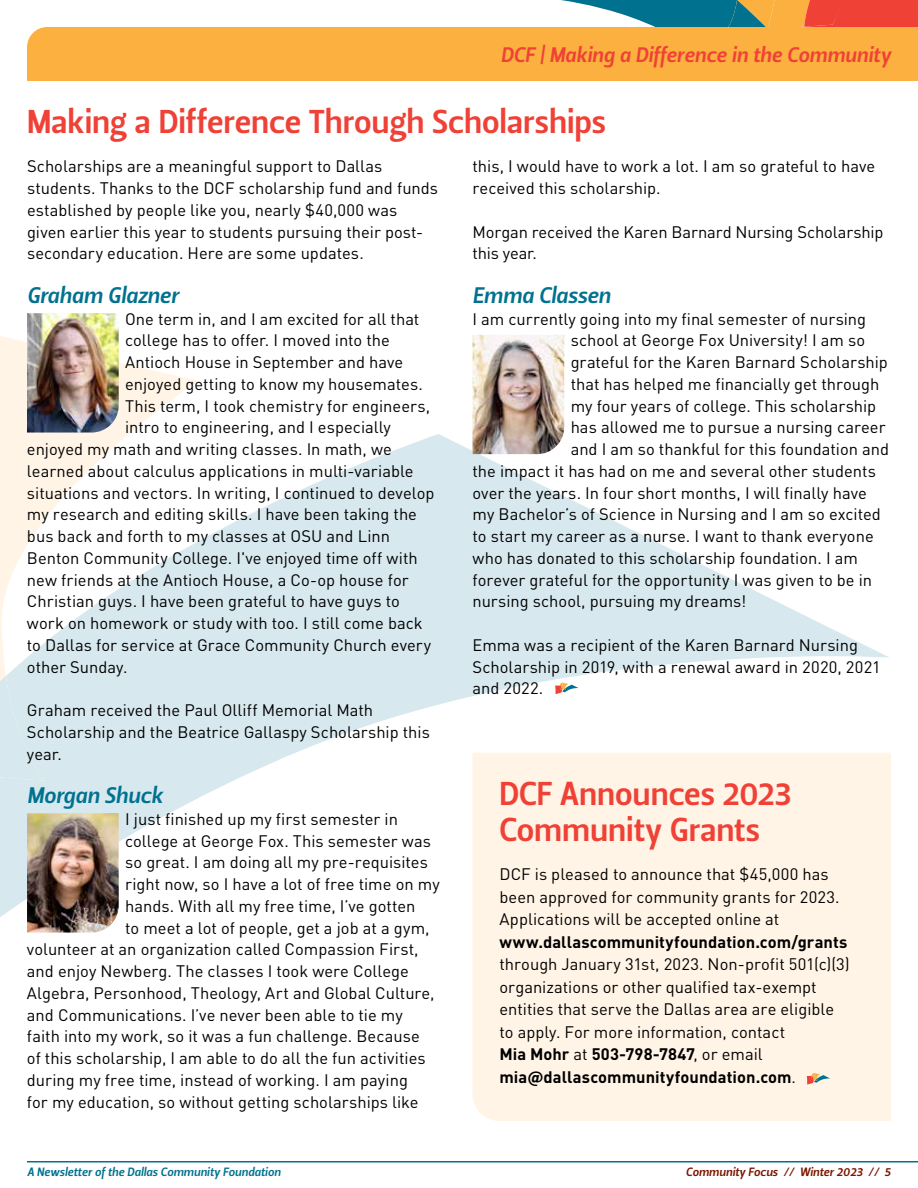
<style>
.page{position:relative;width:918px;height:1188px;background:#fff}
.page>*{position:absolute;margin:0;border:0;box-sizing:border-box;transform-origin:0 0}
.t1{font:33px/36px "Leitura Sans Grot 3";letter-spacing:-.005em;color:#ef4136}
.t2{font:22.5px "Leitura Sans Italic 3";color:#00728f}
.t3{font:21px "Leitura Sans Italic 3";color:#ef4136}
.t4{font:16.5px/21.8px "DINOT";color:#000}
.t5{font:700 16.5px "DINOT";letter-spacing:.005em;color:#000}
.t6{font:12px "Leitura Sans Italic 3";color:#00728f}
.t7{font:12px "Leitura Sans Italic 3";color:#7a1600}
.s1{font-weight:700}
</style>
<div class="page">
<svg style="left:0;top:336px;width:198px;height:98px;fill:#fff4e6"></svg>
<svg style="left:0;top:434px;width:889px;height:483px"></svg>
<div style="left:0;top:676px;width:45px;height:105px;background:#d7e8ee"></div>
<div style="left:472px;top:753px;width:419px;height:368px;background:#fff4e6"></div>
<svg style="left:561px;top:0;width:357px;height:27px;background:#988278"></svg>
<div style="left:27px;top:27px;width:891px;height:54px;background:#fbb040"></div>
<hr style="left:27px;top:1161px;width:891px;height:1px;background:#00728f">
<img style="left:27px;top:313px;width:92px;height:120px">
<img style="left:27px;top:813px;width:92px;height:120px">
<img style="left:472px;top:335px;width:92px;height:119px">
<svg style="left:555px;top:683px;width:24px;height:11px"></svg>
<svg style="left:807px;top:1073px;width:23px;height:12px"></svg>
<p class="t3" style="left:501px;top:41px;width:392px">DCF | Making a Difference in the Community</p>
<h1 class="t1" style="left:27px;top:104px;width:581px">Making a Difference Through Scholarships</h1>
<p class="t4" style="left:472px;top:155px;width:404px">this, I would have to work a lot. I am so grateful to have received this scholarship.</p>
<p class="t4" style="left:472px;top:220px;width:413px">Morgan received the Karen Barnard Nursing Scholarship this year.</p>
<h2 class="t2" style="left:472px;top:280px;width:140px">Emma Classen</h2>
<p class="t4" style="left:472px;top:307px;width:395px">I am currently going into my final semester of nursing</p>
<p class="t4" style="left:571px;top:329px;width:296px">school at George Fox University! I am so</p>
<p class="t4" style="left:571px;top:351px;width:319px">grateful for the Karen Barnard Scholarship</p>
<p class="t4" style="left:571px;top:372px;width:310px">that has helped me financially get through</p>
<p class="t4" style="left:571px;top:394px;width:307px">my four years of college. This scholarship</p>
<p class="t4" style="left:571px;top:416px;width:316px">has allowed me to pursue a nursing career</p>
<p class="t4" style="left:571px;top:438px;width:320px">and I am so thankful for this foundation and</p>
<p class="t4" style="left:472px;top:459px;width:405px">the impact it has had on me and several other students</p>
<p class="t4" style="left:472px;top:481px;width:396px">over the years. In four short months, I will finally have</p>
<p class="t4" style="left:472px;top:503px;width:410px">my Bachelor’s of Science in Nursing and I am so excited</p>
<p class="t4" style="left:472px;top:525px;width:403px">to start my career as a nurse. I want to thank everyone</p>
<p class="t4" style="left:472px;top:546px;width:387px">who has donated to this scholarship foundation. I am</p>
<p class="t4" style="left:472px;top:568px;width:401px">forever grateful for the opportunity I was given to be in</p>
<p class="t4" style="left:472px;top:590px;width:275px">nursing school, pursuing my dreams!</p>
<p class="t4" style="left:472px;top:633px;width:410px">Emma was a recipient of the Karen Barnard Nursing<br>Scholarship in 2019, with a renewal award in 2020, 2021 and 2022.</p>
<p class="t4" style="left:27px;top:155px;width:413px">Scholarships are a meaningful support to Dallas students. Thanks to the DCF scholarship fund and funds established by people like you, nearly $40,000 was given earlier this year to students pursuing their post&shy;secondary education. Here are some updates.</p>
<h2 class="t2" style="left:27px;top:280px;width:153px">Graham Glazner</h2>
<p class="t4" style="left:125px;top:307px;width:296px">One term in, and I am excited for all that</p>
<p class="t4" style="left:125px;top:329px;width:266px">college has to offer. I moved into the</p>
<p class="t4" style="left:125px;top:351px;width:280px">Antioch House in September and have</p>
<p class="t4" style="left:125px;top:372px;width:299px">enjoyed getting to know my housemates.</p>
<p class="t4" style="left:125px;top:394px;width:306px">This term, I took chemistry for engineers,</p>
<p class="t4" style="left:125px;top:416px;width:267px">intro to engineering, and I especially</p>
<p class="t4" style="left:27px;top:438px;width:366px">enjoyed my math and writing classes. In math, we</p>
<p class="t4" style="left:27px;top:459px;width:388px">learned about calculus applications in multi-variable</p>
<p class="t4" style="left:27px;top:481px;width:409px">situations and vectors. In writing, I continued to develop</p>
<p class="t4" style="left:27px;top:503px;width:392px">my research and editing skills. I have been taking the</p>
<p class="t4" style="left:27px;top:525px;width:365px">bus back and forth to my classes at OSU and Linn</p>
<p class="t4" style="left:27px;top:546px;width:392px">Benton Community College. I've enjoyed time off with</p>
<p class="t4" style="left:27px;top:568px;width:383px">new friends at the Antioch House, a Co-op house for</p>
<p class="t4" style="left:27px;top:590px;width:374px">Christian guys. I have been grateful to have guys to</p>
<p class="t4" style="left:27px;top:612px;width:397px">work on homework or study with too. I still come back</p>
<p class="t4" style="left:27px;top:633px;width:406px">to Dallas for service at Grace Community Church every</p>
<p class="t4" style="left:27px;top:655px;width:102px">other Sunday.</p>
<p class="t4" style="left:27px;top:699px;width:404px">Graham received the Paul Olliff Memorial Math<br>Scholarship and the Beatrice Gallaspy Scholarship this year.</p>
<h2 class="t2" style="left:27px;top:780px;width:137px">Morgan Shuck</h2>
<p class="t4" style="left:125px;top:807px;width:274px">I just finished up my first semester in</p>
<p class="t4" style="left:125px;top:829px;width:307px">college at George Fox. This semester was</p>
<p class="t4" style="left:125px;top:851px;width:304px">so great. I am doing all my pre-requisites</p>
<p class="t4" style="left:125px;top:873px;width:316px">right now, so I have a lot of free time on my</p>
<p class="t4" style="left:125px;top:894px;width:292px">hands. With all my free time, I’ve gotten</p>
<p class="t4" style="left:125px;top:916px;width:306px">to meet a lot of people, get a job at a gym,</p>
<p class="t4" style="left:27px;top:938px;width:393px">volunteer at an organization called Compassion First,</p>
<p class="t4" style="left:27px;top:960px;width:383px">and enjoy Newberg. The classes I took were College</p>
<p class="t4" style="left:27px;top:981px;width:409px">Algebra, Personhood, Theology, Art and Global Culture,</p>
<p class="t4" style="left:27px;top:1003px;width:377px">and Communications. I’ve never been able to tie my</p>
<p class="t4" style="left:27px;top:1025px;width:394px">faith into my work, so it was a fun challenge. Because</p>
<p class="t4" style="left:27px;top:1047px;width:400px">of this scholarship, I am able to do all the fun activities</p>
<p class="t4" style="left:27px;top:1068px;width:383px">during my free time, instead of working. I am paying</p>
<p class="t4" style="left:27px;top:1090px;width:393px">for my education, so without getting scholarships like</p>
<h1 class="t1" style="left:500px;top:776px;width:294px">DCF Announces 2023<br>Community Grants</h1>
<p class="t4" style="left:500px;top:862px;width:342px;line-height:22.5px">DCF is pleased to announce that $45,000 has been approved for community grants for 2023.<br>Applications will be accepted online at</p>
<p class="t5" style="left:500px;top:930px;width:350px">www.dallascommunityfoundation.com/grants</p>
<p class="t4" style="left:500px;top:952px;width:352px;line-height:22.5px">through January 31st, 2023. Non-profit 501(c)(3) organizations or other qualified tax-exempt entities that serve the Dallas area are eligible to apply. For more information, contact<br><span class="s1">Mia Mohr</span> at <span class="s1">503-798-7847</span>, or email <span class="s1">mia@dallascommunityfoundation.com</span>.</p>
<p class="t6" style="left:27px;top:1163px;width:255px">A Newsletter of the Dallas Community Foundation</p>
<p class="t7" style="left:686px;top:1163px;width:207px">Community Focus // Winter 2023 // 5</p>
</div>
